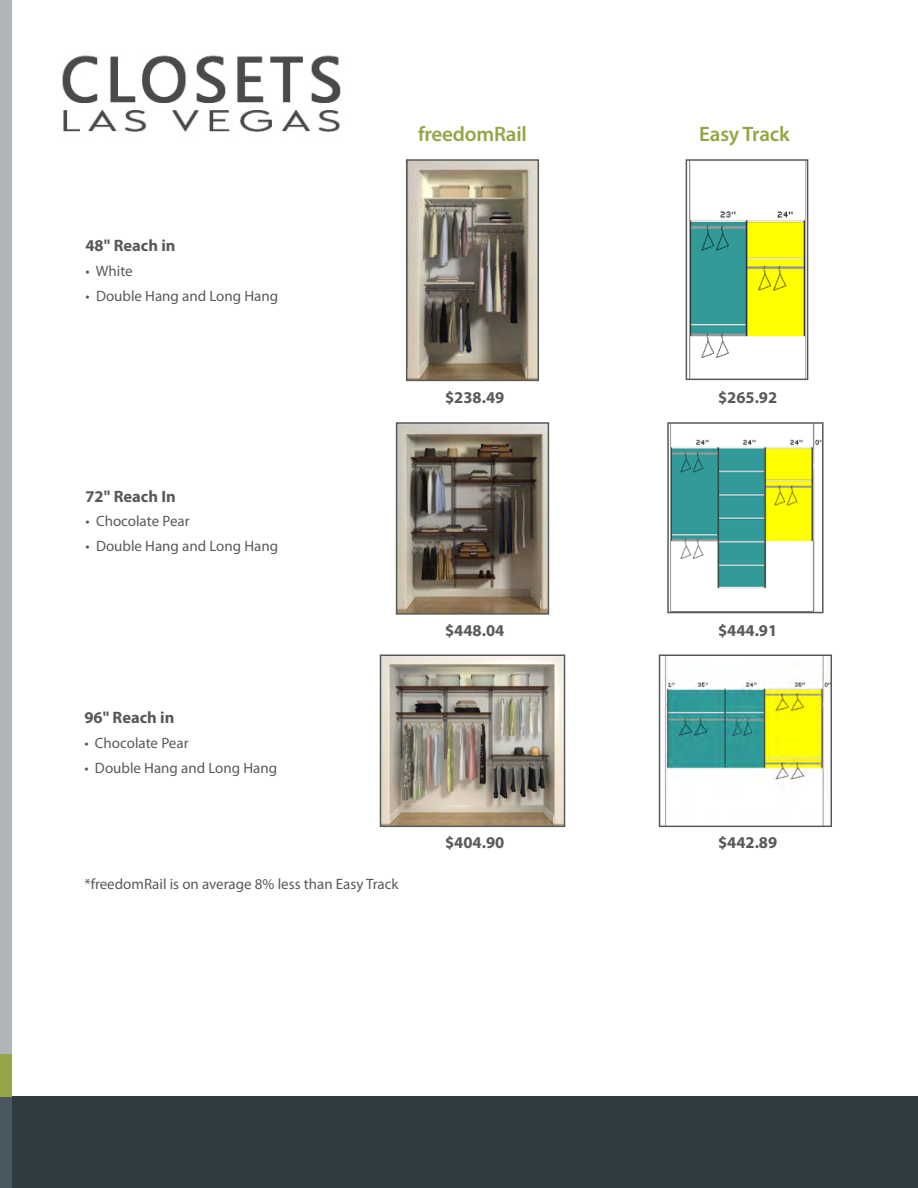
<style>
.page{position:relative;width:918px;height:1188px;background:#fff}
.page>*{position:absolute;margin:0;border:0;box-sizing:border-box;transform-origin:0 0}
.t1{font:600 21px "Myriad Pro";letter-spacing:-.01em;color:#94a545}
.t2{font:700 16.5px "Myriad Pro";color:#58595b}
.t3{font:15px "Myriad Pro";color:#58595b}
</style>
<div class="page">
<img style="left:62px;top:55px;width:279px;height:77px">
<img style="left:662px;top:657px;width:167px;height:167px">
<div style="left:659px;top:654px;width:173px;height:173px;border:2px solid #58595b"></div>
<div style="left:0;top:1097px;width:918px;height:91px;background:#303c42"></div>
<div style="left:0;top:0;width:12px;height:1118px;background:#b1b4b6"></div>
<div style="left:0;top:1097px;width:12px;height:91px;background:#49585f"></div>
<div style="left:0;top:1054px;width:12px;height:43px;background:#94a545"></div>
<img style="left:383px;top:657px;width:179px;height:167px">
<div style="left:380px;top:654px;width:185px;height:173px;border:2px solid #58595b"></div>
<img style="left:399px;top:425px;width:147px;height:187px">
<div style="left:396px;top:422px;width:153px;height:193px;border:2px solid #58595b"></div>
<img style="left:409px;top:162px;width:127px;height:216px">
<div style="left:406px;top:159px;width:133px;height:222px;border:2px solid #58595b"></div>
<img style="left:670px;top:425px;width:151px;height:185px">
<div style="left:667px;top:422px;width:157px;height:191px;border:2px solid #58595b"></div>
<img style="left:689px;top:162px;width:116px;height:215px">
<div style="left:686px;top:159px;width:122px;height:221px;border:2px solid #58595b"></div>
<h1 class="t1" style="left:418px;top:121px;width:111px">freedomRail</h1>
<h1 class="t1" style="left:699px;top:121px;width:92px">Easy Track</h1>
<p class="t2" style="left:86px;top:235px;width:92px">48" Reach in</p>
<p class="t3" style="left:86px;top:262px;width:49px">• White</p>
<p class="t3" style="left:85px;top:287px;width:194px">• Double Hang and Long Hang</p>
<p class="t2" style="left:86px;top:485px;width:92px">72" Reach In</p>
<p class="t3" style="left:86px;top:512px;width:106px">• Chocolate Pear</p>
<p class="t3" style="left:86px;top:537px;width:194px">• Double Hang and Long Hang</p>
<p class="t2" style="left:84px;top:707px;width:92px">96" Reach in</p>
<p class="t3" style="left:84px;top:734px;width:106px">• Chocolate Pear</p>
<p class="t3" style="left:84px;top:759px;width:194px">• Double Hang and Long Hang</p>
<p class="t3" style="left:84px;top:874px;width:316px">*freedomRail is on average 8% less than Easy Track</p>
<p class="t2" style="left:445px;top:387px;width:61px">$238.49</p>
<p class="t2" style="left:718px;top:387px;width:61px">$265.92</p>
<p class="t2" style="left:445px;top:619px;width:61px">$448.04</p>
<p class="t2" style="left:718px;top:619px;width:61px">$444.91</p>
<p class="t2" style="left:445px;top:831px;width:61px">$404.90</p>
<p class="t2" style="left:718px;top:831px;width:61px">$442.89</p>
</div>
